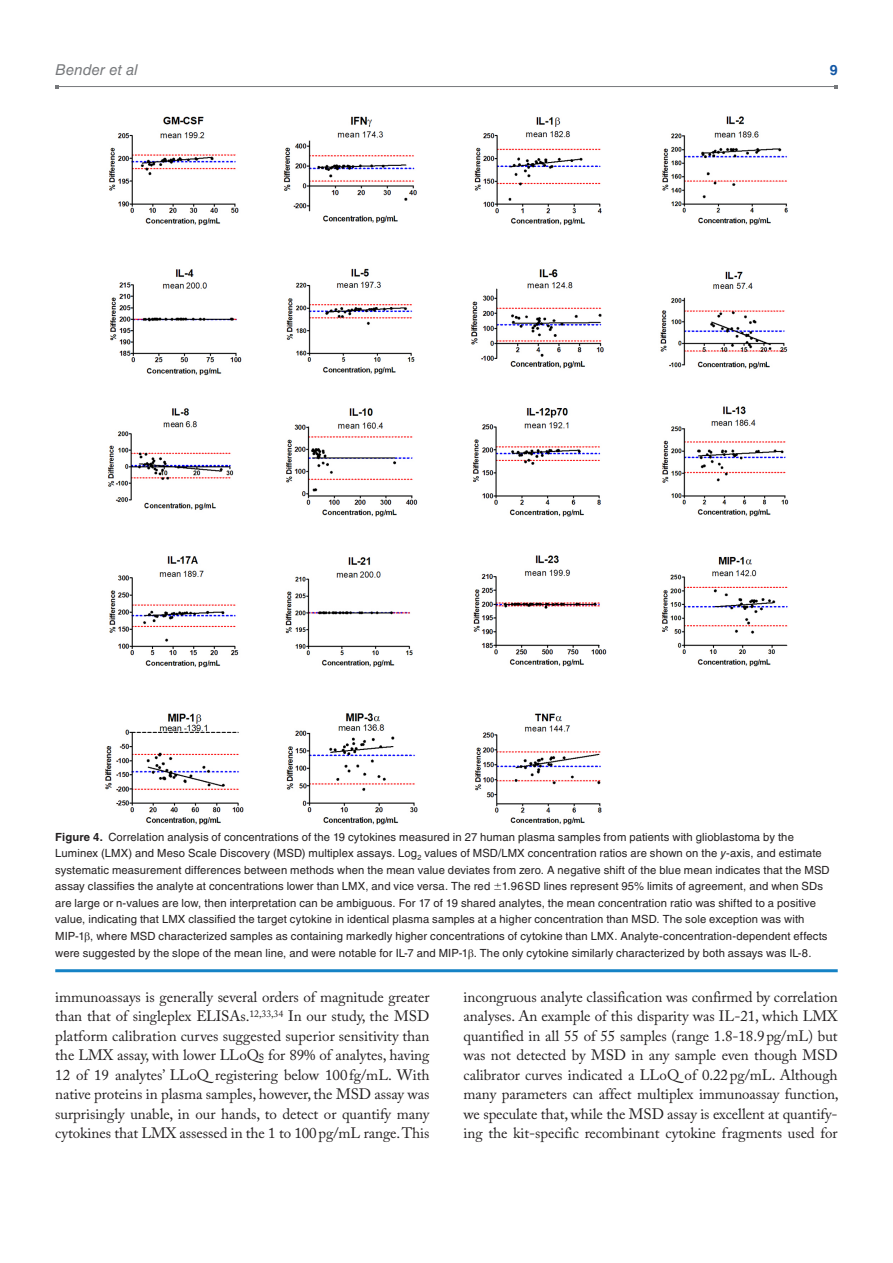
<style>
.page{position:relative;width:893px;height:1263px;background:#fff}
.page>*{position:absolute;margin:0;border:0;box-sizing:border-box;transform-origin:0 0}
.t1{font:15px/19.5px "Adobe Caslon Pro";letter-spacing:-.005em;color:#231f20;text-align:justify}
.t2{font:italic 15px "Helvetica LT Std";color:#76787b}
.t3{font:700 14.25px "Helvetica LT Std";color:#1055a4}
.t4{font:11.25px/16.5px "Helvetica LT Std";letter-spacing:.01em;color:#231f20}
.s1{font-weight:700}
.s2{font-style:italic}
</style>
<div class="page">
<hr style="left:57px;top:86px;width:779px;height:1px;background:#76787b">
<hr style="left:55px;top:969px;width:783px;height:3px;background:#1582c5">
<img style="left:105px;top:116px;width:683px;height:708px">
<h1 class="t2" style="left:55px;top:61px;width:84px">Bender et al</h1>
<p class="t3" style="left:830px;top:61px;width:9px">9</p>
<p class="t4" style="left:55px;top:829px;width:776px"><span class="s1">Figure 4.</span> Correlation analysis of concentrations of the 19 cytokines measured in 27 human plasma samples from patients with glioblastoma by the Luminex (LMX) and Meso Scale Discovery (MSD) multiplex assays. Log<sub>2</sub> values of MSD/LMX concentration ratios are shown on the <span class="s2">y</span>-axis, and estimate systematic measurement differences between methods when the mean value deviates from zero. A negative shift of the blue mean indicates that the MSD assay classifies the analyte at concentrations lower than LMX, and vice versa. The red 1.96SD lines represent 95% limits of agreement, and when SDs are large or n-values are low, then interpretation can be ambiguous. For 17 of 19 shared analytes, the mean concentration ratio was shifted to a positive value, indicating that LMX classified the target cytokine in identical plasma samples at a higher concentration than MSD. The sole exception was with MIP-1 , where MSD characterized samples as containing markedly higher concentrations of cytokine than LMX. Analyte-concentration-dependent effects were suggested by the slope of the mean line, and were notable for IL-7 and MIP-1 . The only cytokine similarly characterized by both assays was IL-8.</p>
<p class="t1" style="left:55px;top:986px;width:376px">immunoassays is generally several orders of magnitude greater than that of singleplex ELISAs.<sup>12,33,34</sup> In our study, the MSD platform calibration curves suggested superior sensitivity than the LMX assay, with lower LLoQs for 89% of analytes, having 12 of 19 analytes’ LLoQ registering below 100fg/mL. With native proteins in plasma samples, however, the MSD assay was surprisingly unable, in our hands, to detect or quantify many cytokines that LMX assessed in the 1 to 100pg/mL range. This</p>
<p class="t1" style="left:463px;top:986px;width:377px">incongruous analyte classification was confirmed by correlation analyses. An example of this disparity was IL-21, which LMX quantified in all 55 of 55 samples (range 1.8-18.9pg/mL) but was not detected by MSD in any sample even though MSD calibrator curves indicated a LLoQ of 0.22pg/mL. Although many parameters can affect multiplex immunoassay function, we speculate that, while the MSD assay is excellent at quantify&shy;ing the kit-specific recombinant cytokine fragments used for</p>
</div>
